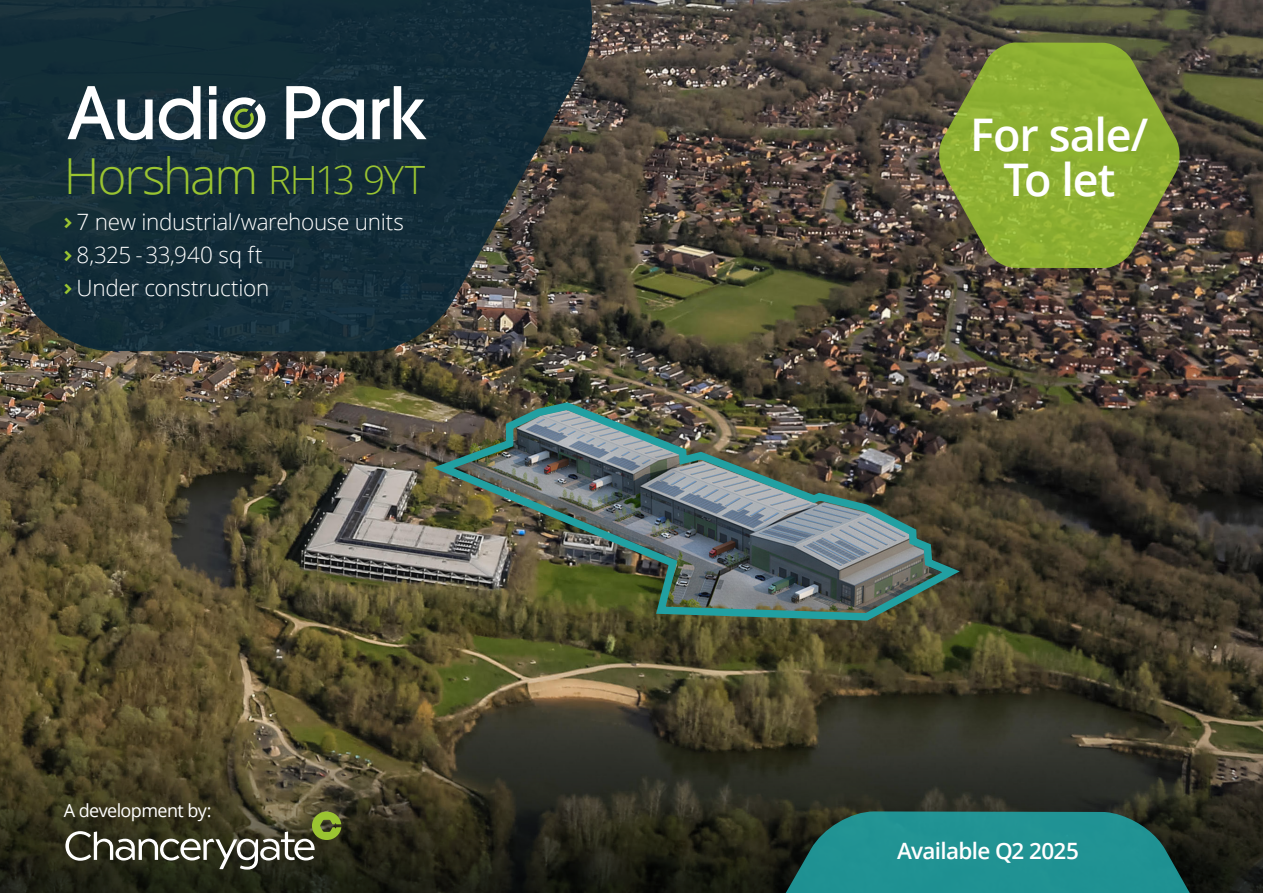
<style>
.page{position:relative;width:1263px;height:893px;background:#fff}
.page>*{position:absolute;margin:0;border:0;box-sizing:border-box;transform-origin:0 0}
.t1{font:300 49.65px "Open Sans";letter-spacing:-.045em;color:#9ac431}
.t2{font:600 45px/45px "Open Sans";letter-spacing:-.03em;color:#fff;text-align:center}
.t3{font:300 22.5px/33px "Open Sans";letter-spacing:-.015em;color:#fff}
.t4{font:600 22.5px "Open Sans";letter-spacing:-.03em;color:#fff}
.t5{font:18px "Open Sans";letter-spacing:-.035em;color:#fff}
.s1{font-size:39px}
.s2{font-family:"Nexa";font-weight:700;color:#9ac431}
</style>
<div class="page">
<img style="left:0;top:0;width:1263px;height:714px">
<svg style="left:0;top:714px;width:1263px;height:179px;background:#353323"></svg>
<svg style="left:772px;top:811px;width:431px;height:82px;background:#1f7b79"></svg>
<svg style="left:65px;top:812px;width:276px;height:58px;background:#4f503b"></svg>
<svg style="left:938px;top:43px;width:243px;height:225px;background:#7f9735"></svg>
<svg style="left:0;top:0;width:596px;height:351px;background:#1e323a"></svg>
<svg style="left:67px;top:86px;width:86px;height:54px"></svg>
<svg style="left:159px;top:86px;width:42px;height:54px"></svg>
<svg style="left:209px;top:86px;width:7px;height:53px"></svg>
<svg style="left:286px;top:86px;width:78px;height:54px"></svg>
<svg style="left:372px;top:86px;width:55px;height:53px"></svg>
<svg style="left:223px;top:97px;width:43px;height:42px"></svg>
<img style="left:423px;top:397px;width:545px;height:230px">
<h1 class="t1" style="left:64px;top:142px;width:363px">Horsham <span class="s1">RH13 9YT</span></h1>
<p class="t3" style="left:64px;top:204px;width:342px"><span class="s2">&gt;</span> 7 new industrial/warehouse units <span class="s2">&gt;</span> 8,325 - 33,940 sq ft<br><span class="s2">&gt;</span> Under construction</p>
<p class="t5" style="left:64px;top:798px;width:149px">A development by:</p>
<h2 class="t2" style="left:970px;top:112px;width:180px">For sale/<br>To let</h2>
<p class="t4" style="left:897px;top:836px;width:183px">Available Q2 2025</p>
</div>
